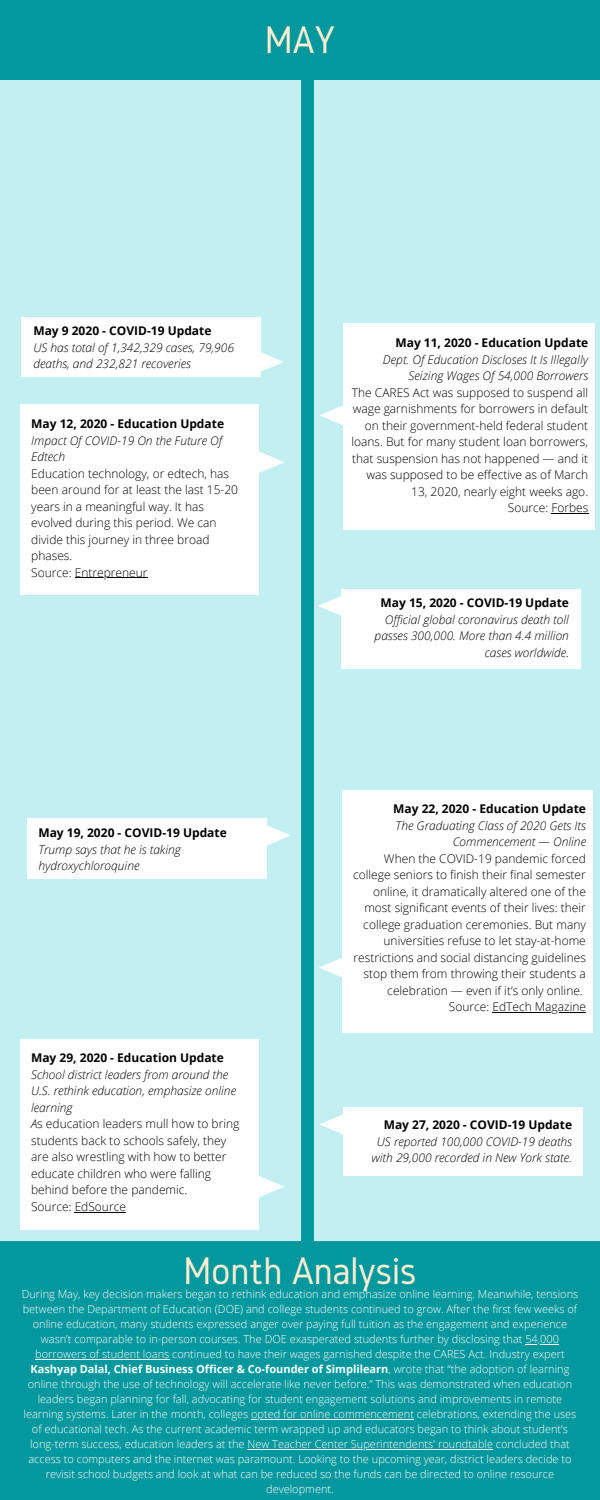
<style>
.page{position:relative;width:600px;height:1500px;background:#c2eff1}
.page>*{position:absolute;margin:0;border:0;box-sizing:border-box;transform-origin:0 0}
.t1{font:40px "Gidole";color:#ffeed1}
.t2{font:300 12px/16.5px "Open Sans";color:#000;text-align:right}
.t3{font:italic 300 12px/16.5px "Open Sans";color:#000;text-align:right}
.t4{font:700 12px "Open Sans";color:#000}
.t5{font:300 11px/15px "Open Sans";color:#fff;text-align:center}
.s1{font-style:italic}
.s2{font-weight:700}
</style>
<div class="page">
<div style="left:302px;top:80px;width:12px;height:1190px;background:#03989e"></div>
<div style="left:0;top:0;width:600px;height:80px;background:#03989e"></div>
<div style="left:343px;top:323px;width:251px;height:206px;background:#fff"></div>
<svg style="left:320px;top:405px;width:23px;height:20px"></svg>
<hr style="left:551px;top:513px;width:37px;height:1px;background:#000">
<div style="left:21px;top:317px;width:240px;height:60px;background:#fff"></div>
<svg style="left:261px;top:352px;width:23px;height:20px"></svg>
<div style="left:342px;top:589px;width:239px;height:79px;background:#fff"></div>
<svg style="left:318px;top:595px;width:24px;height:22px"></svg>
<div style="left:28px;top:819px;width:239px;height:60px;background:#fff"></div>
<svg style="left:267px;top:825px;width:24px;height:21px"></svg>
<div style="left:342px;top:790px;width:250px;height:243px;background:#fff"></div>
<svg style="left:319px;top:958px;width:23px;height:19px"></svg>
<hr style="left:492px;top:1012px;width:94px;height:1px;background:#000">
<div style="left:20px;top:1039px;width:239px;height:191px;background:#fff"></div>
<svg style="left:259px;top:1176px;width:25px;height:21px"></svg>
<hr style="left:75px;top:1212px;width:51px;height:1px;background:#000">
<div style="left:0;top:1241px;width:600px;height:259px;background:#03989e"></div>
<div style="left:20px;top:404px;width:239px;height:191px;background:#fff"></div>
<svg style="left:259px;top:451px;width:25px;height:22px"></svg>
<hr style="left:75px;top:577px;width:73px;height:1px;background:#000">
<div style="left:343px;top:1107px;width:239px;height:69px;background:#fff"></div>
<svg style="left:320px;top:1114px;width:23px;height:20px"></svg>
<hr style="left:525px;top:1344px;width:34px;height:1px;background:#fff">
<hr style="left:35px;top:1359px;width:134px;height:1px;background:#fff">
<hr style="left:251px;top:1419px;width:163px;height:1px;background:#fff">
<hr style="left:248px;top:1449px;width:245px;height:1px;background:#fff">
<h1 class="t1" style="left:265px;top:18px;width:72px">MAY</h1>
<p class="t4" style="left:33px;top:322px;width:180px">May 9 2020 - COVID-19 Update</p>
<p class="t3" style="left:33px;top:339px;width:202px;text-align:left">US has total of 1,342,329 cases, 79,906 deaths, and 232,821 recoveries</p>
<p class="t4" style="left:31px;top:415px;width:194px">May 12, 2020 - Education Update</p>
<p class="t3" style="left:31px;top:432px;width:192px;text-align:left">Impact Of COVID-19 On the Future Of<br>Edtech</p>
<p class="t2" style="left:31px;top:465px;width:208px;text-align:left">Education technology, or edtech, has been around for at least the last 15-20 years in a meaningful way. It has evolved during this period. We can divide this journey in three broad phases.<br>Source: Entrepreneur</p>
<p class="t4" style="left:38px;top:824px;width:190px">May 19, 2020 - COVID-19 Update</p>
<p class="t3" style="left:38px;top:841px;width:144px;text-align:left">Trump says that he is taking hydroxychloroquine</p>
<p class="t4" style="left:31px;top:1050px;width:194px">May 29, 2020 - Education Update</p>
<p class="t2" style="left:31px;top:1066px;width:210px;text-align:left"><span class="s1">School district leaders from around the<br>U.S. rethink education, emphasize online learning<br>A</span>s education leaders mull how to bring students back to schools safely, they are also wrestling with how to better educate children who were falling behind before the pandemic.<br>Source: EdSource</p>
<p class="t4" style="left:395px;top:334px;width:194px">May 11, 2020 - Education Update</p>
<p class="t3" style="left:383px;top:351px;width:207px">Dept. Of Education Discloses It Is Illegally<br>Seizing Wages Of 54,000 Borrowers</p>
<p class="t2" style="left:351px;top:384px;width:239px">The CARES Act was supposed to suspend all wage garnishments for borrowers in default on their government-held federal student loans. But for many student loan borrowers, that suspension has not happened — and it was supposed to be effective as of March 13, 2020, nearly eight weeks ago.<br>Source: Forbes</p>
<p class="t4" style="left:381px;top:595px;width:190px">May 15, 2020 - COVID-19 Update</p>
<p class="t3" style="left:375px;top:611px;width:196px">Official global coronavirus death toll passes 300,000. More than 4.4 million cases worldwide.</p>
<p class="t4" style="left:393px;top:801px;width:194px">May 22, 2020 - Education Update</p>
<p class="t3" style="left:396px;top:817px;width:192px">The Graduating Class of 2020 Gets Its<br>Commencement — Online</p>
<p class="t2" style="left:353px;top:850px;width:235px">When the COVID-19 pandemic forced college seniors to finish their final semester online, it dramatically altered one of the most significant events of their lives: their college graduation ceremonies. But many universities refuse to let stay-at-home restrictions and social distancing guidelines stop them from throwing their students a celebration — even if it’s only online.<br>Source: EdTech Magazine</p>
<p class="t4" style="left:384px;top:1116px;width:190px">May 27, 2020 - COVID-19 Update</p>
<p class="t3" style="left:372px;top:1133px;width:202px;text-align:center">US reported 100,000 COVID-19 deaths with 29,000 recorded in New York state.</p>
<h1 class="t1" style="left:184px;top:1248px;width:234px">Month Analysis</h1>
<p class="t5" style="left:22px;top:1287px;width:558px">During May, key decision makers began to rethink education and emphasize online learning. Meanwhile, tensions between the Department of Education (DOE) and college students continued to grow. After the first few weeks of online education, many students expressed anger over paying full tuition as the engagement and experience wasn’t comparable to in-person courses. The DOE exasperated students further by disclosing that 54,000 borrowers of student loans continued to have their wages garnished despite the CARES Act. Industry expert <span class="s2">Kashyap Dalal, Chief Business Officer &amp; Co-founder of Simplilearn</span>, wrote that “the adoption of learning online through the use of technology will accelerate like never before.” This was demonstrated when education leaders began planning for fall, advocating for student engagement solutions and improvements in remote learning systems. Later in the month, colleges opted for online commencement celebrations, extending the uses of educational tech. As the current academic term wrapped up and educators began to think about student’s long-term success, education leaders at the New Teacher Center Superintendents' roundtable concluded that access to computers and the internet was paramount. Looking to the upcoming year, district leaders decide to revisit school budgets and look at what can be reduced so the funds can be directed to online resource development.</p>
</div>
